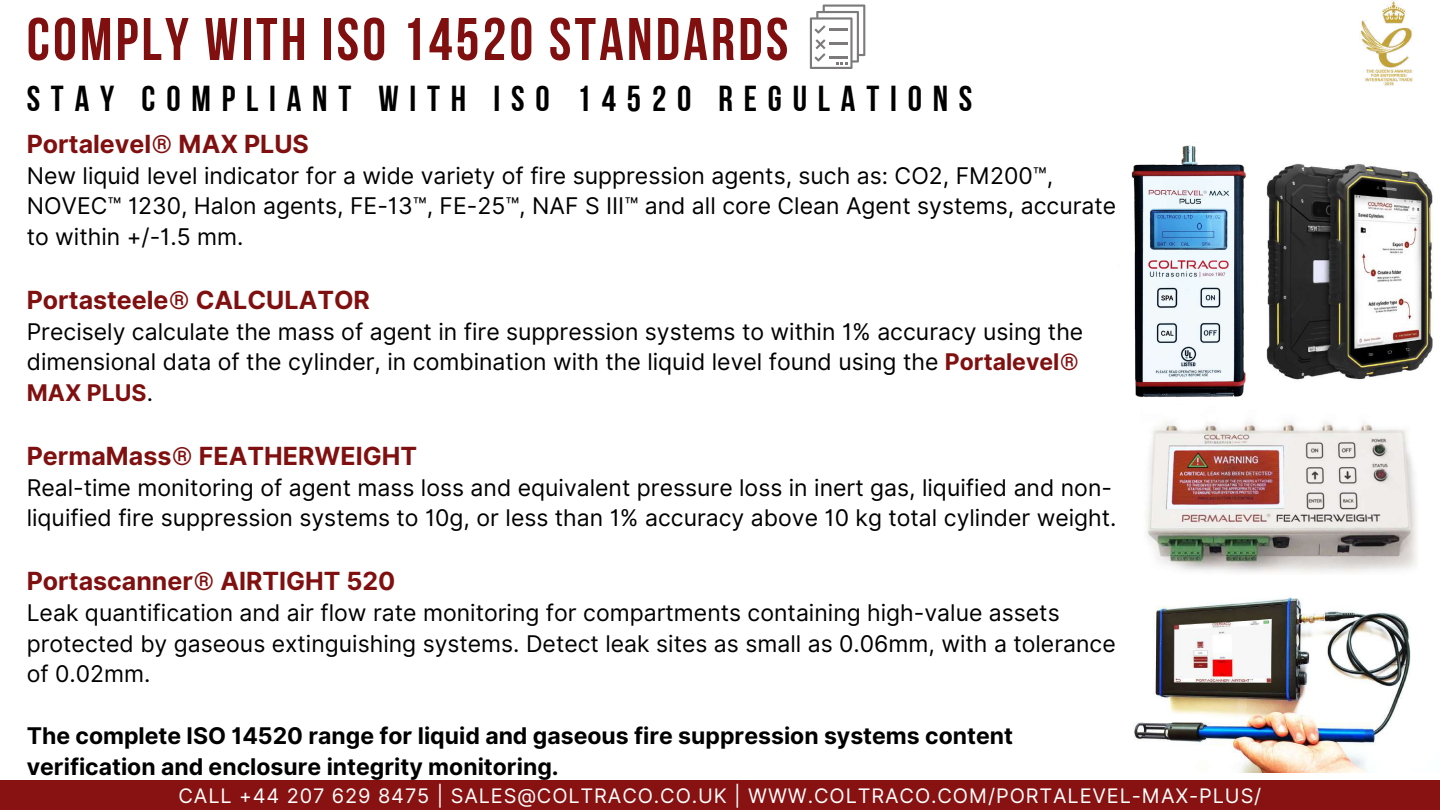
<style>
.page{position:relative;width:1440px;height:810px;background:#fff}
.page>*{position:absolute;margin:0;border:0;box-sizing:border-box;transform-origin:0 0}
.t1{font:60px "Bebas Neue Cyrillic";letter-spacing:.055em;color:#801010}
.t2{font:36px "Bebas Neue Cyrillic";letter-spacing:.3em;color:#000}
.t3{font:700 25px "Inter";color:#801010}
.t4{font:23px/30.8px "Inter";color:#000}
.t5{font:700 23px/30.8px "Inter";color:#000}
.t6{font:20px "Inter";letter-spacing:.045em;color:#fff}
.s1{font-weight:700;color:#801010}
</style>
<div class="page">
<svg style="left:810px;top:5px;width:55px;height:64px"></svg>
<img style="left:1360px;top:1px;width:53px;height:85px">
<div style="left:0;top:780px;width:1440px;height:30px;background:#811"></div>
<img style="left:1266px;top:163px;width:167px;height:217px">
<img style="left:1131px;top:145px;width:115px;height:252px">
<img style="left:1145px;top:421px;width:272px;height:152px">
<img style="left:1134px;top:597px;width:277px;height:175px">
<h1 class="t1" style="left:27px;top:15px;width:763px">COMPLY WITH ISO 14520 STANDARDS</h1>
<h2 class="t2" style="left:27px;top:84px;width:947px">STAY COMPLIANT WITH ISO 14520 REGULATIONS</h2>
<p class="t3" style="left:27px;top:129px;width:284px">Portalevel® MAX PLUS</p>
<p class="t4" style="left:27px;top:160px;width:1091px">New liquid level indicator for a wide variety of fire suppression agents, such as: CO2, FM200™,<br>NOVEC™ 1230, Halon agents, FE-13™, FE-25™, NAF S III™ and all core Clean Agent systems, accurate to within +/-1.5 mm.</p>
<p class="t3" style="left:27px;top:285px;width:345px">Portasteele® CALCULATOR</p>
<p class="t4" style="left:27px;top:316px;width:1058px">Precisely calculate the mass of agent in fire suppression systems to within 1% accuracy using the dimensional data of the cylinder, in combination with the liquid level found using the <span class="s1">Portalevel®<br>MAX PLUS</span>.</p>
<p class="t3" style="left:27px;top:441px;width:392px">PermaMass® FEATHERWEIGHT</p>
<p class="t4" style="left:27px;top:472px;width:1091px">Real-time monitoring of agent mass loss and equivalent pressure loss in inert gas, liquified and non&shy;liquified fire suppression systems to 10g, or less than 1% accuracy above 10 kg total cylinder weight.</p>
<p class="t3" style="left:27px;top:566px;width:370px">Portascanner® AIRTIGHT 520</p>
<p class="t4" style="left:27px;top:597px;width:1091px">Leak quantification and air flow rate monitoring for compartments containing high-value assets protected by gaseous extinguishing systems. Detect leak sites as small as 0.06mm, with a tolerance of 0.02mm.</p>
<p class="t5" style="left:27px;top:720px;width:988px">The complete ISO 14520 range for liquid and gaseous fire suppression systems content verification and enclosure integrity monitoring.</p>
<p class="t6" style="left:179px;top:783px;width:1084px">CALL +44 207 629 8475 | SALES@COLTRACO.CO.UK | WWW.COLTRACO.COM/PORTALEVEL-MAX-PLUS/</p>
</div>
